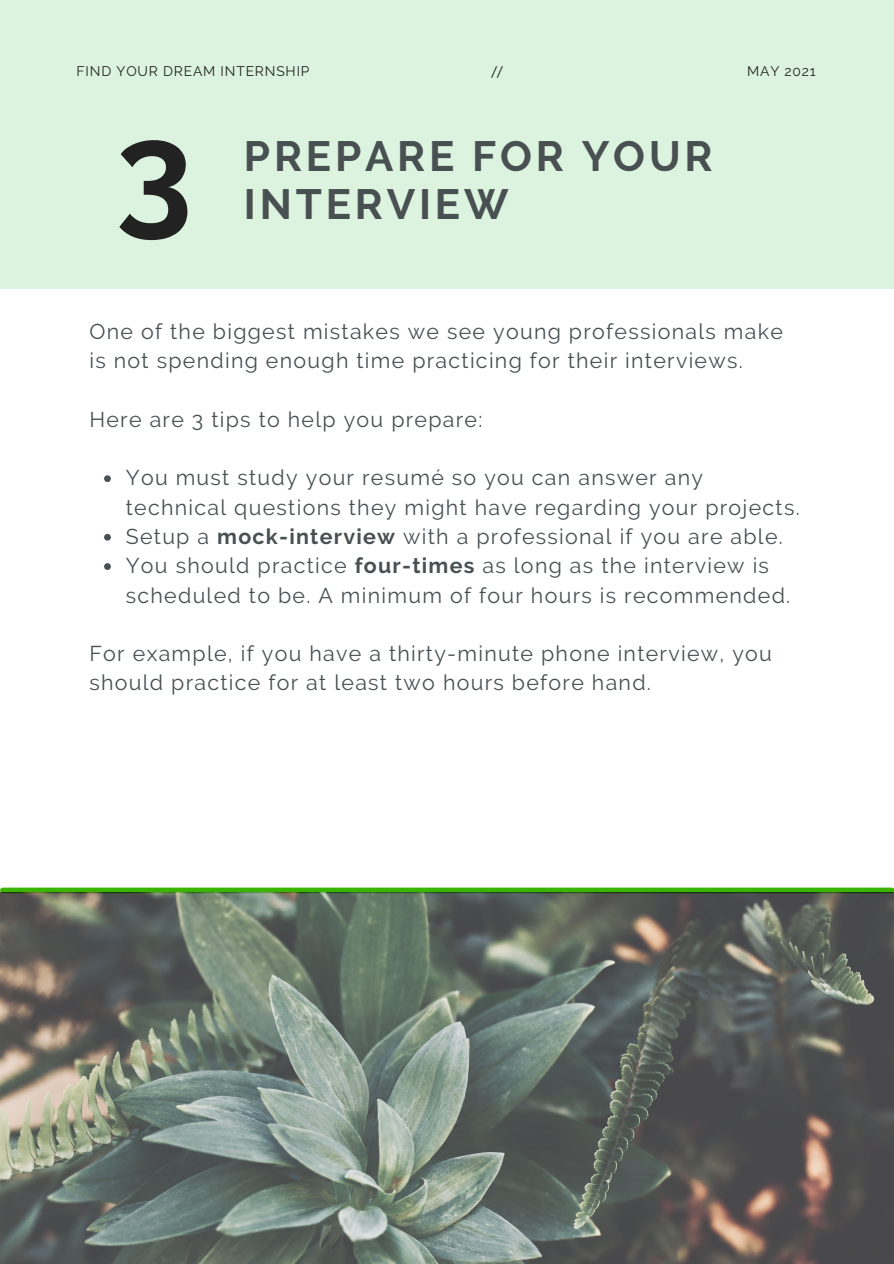
<style>
.page{position:relative;width:894px;height:1264px;background:#fff}
.page>*{position:absolute;margin:0;border:0;box-sizing:border-box;transform-origin:0 0}
.t1{font:700 138.3px "Raleway";color:#222}
.t2{font:700 42.15px "Raleway";letter-spacing:.09em;color:#495052}
.t3{font:21.3px/29.2px "Raleway";letter-spacing:.06em;color:#495052}
.t4{font:13.8px "Raleway";letter-spacing:.06em;color:#222}
.t5{font:13.8px "PT Sans";color:#222}
.s1{font-weight:700}
</style>
<div class="page">
<div style="left:0;top:0;width:893px;height:289px;background:#dcf4df"></div>
<svg style="left:104px;top:475px;width:7px;height:7px"></svg>
<svg style="left:104px;top:534px;width:7px;height:6px"></svg>
<svg style="left:104px;top:563px;width:7px;height:7px"></svg>
<div style="left:3px;top:887px;width:888px;height:6px;background:#3ab400"></div>
<img style="left:0;top:892px;width:893px;height:371px">
<p class="t4" style="left:77px;top:63px;width:234px">FIND YOUR DREAM INTERNSHIP</p>
<p class="t5" style="left:491px;top:62px;width:12px">//</p>
<p class="t4" style="left:747px;top:63px;width:70px">MAY 2021</p>
<p class="t1" style="left:115px;top:90px;width:79px">3</p>
<p class="t2" style="left:244px;top:131px;width:470px">PREPARE FOR YOUR</p>
<p class="t2" style="left:244px;top:180px;width:266px">INTERVIEW</p>
<p class="t3" style="left:89px;top:317px;width:694px">One of the biggest mistakes we see young professionals make is not spending enough time practicing for their interviews.</p>
<p class="t3" style="left:89px;top:405px;width:394px">Here are 3 tips to help you prepare:</p>
<p class="t3" style="left:126px;top:463px;width:675px">You must study your resumé so you can answer any technical questions they might have regarding your projects.</p>
<p class="t3" style="left:126px;top:522px;width:658px">Setup a <span class="s1">mock-interview</span> with a professional if you are able.</p>
<p class="t3" style="left:126px;top:551px;width:666px">You should practice <span class="s1">four-times</span> as long as the interview is scheduled to be. A minimum of four hours is recommended.</p>
<p class="t3" style="left:89px;top:639px;width:683px">For example, if you have a thirty-minute phone interview, you should practice for at least two hours before hand.</p>
</div>
